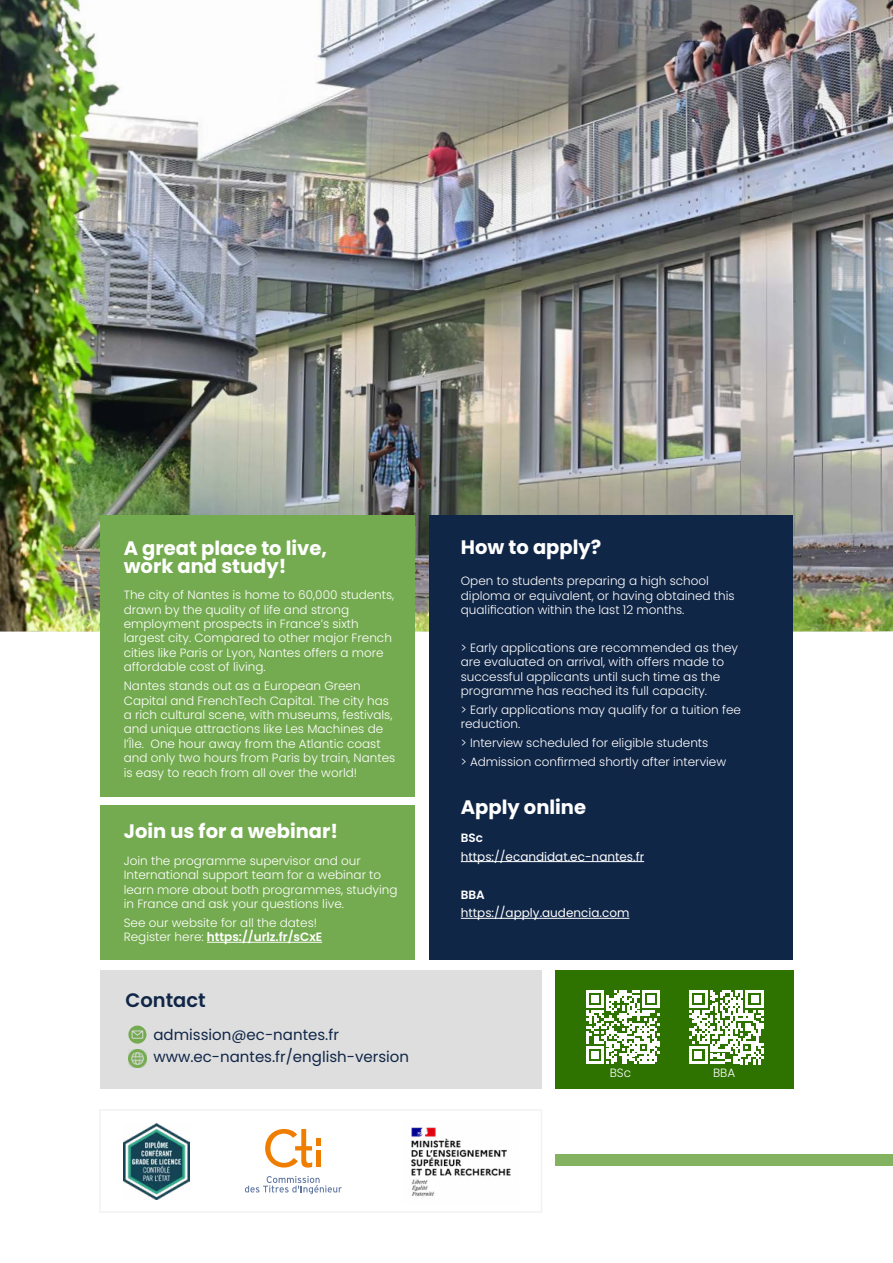
<style>
.page{position:relative;width:893px;height:1263px;background:#fff}
.page>*{position:absolute;margin:0;border:0;box-sizing:border-box;transform-origin:0 0}
.t1{font:700 19.5px/18px "Poppins";color:#fff}
.t2{font:600 19.5px "Poppins";color:#102647}
.t3{font:15px/22.5px "Poppins";color:#102647}
.t4{font:300 12px/14.4px "Poppins";color:#fff}
.t5{font:12px "Poppins";color:#fff}
.t6{font:600 12px "Poppins";color:#fff}
.s1{font-weight:600}
</style>
<div class="page">
<img style="left:0;top:0;width:893px;height:631px">
<div style="left:100px;top:516px;width:315px;height:281px;background:#75ab50"></div>
<div style="left:100px;top:806px;width:315px;height:154px;background:#75ab50"></div>
<div style="left:429px;top:516px;width:364px;height:444px;background:#102647"></div>
<div style="left:555px;top:971px;width:238px;height:118px;background:#2e7300"></div>
<div style="left:100px;top:971px;width:441px;height:118px;background:#dedede"></div>
<div style="left:99px;top:1109px;width:443px;height:104px;border:2px solid #f2f2f2"></div>
<hr style="left:461px;top:861px;width:183px;height:1px;background:#fff">
<hr style="left:461px;top:918px;width:168px;height:1px;background:#fff">
<hr style="left:207px;top:942px;width:115px;height:1px;background:#fff">
<svg style="left:586px;top:990px;width:74px;height:74px"></svg>
<svg style="left:689px;top:990px;width:75px;height:74px"></svg>
<svg style="left:128px;top:1025px;width:19px;height:18px"></svg>
<img style="left:124px;top:1124px;width:65px;height:75px">
<svg style="left:265px;top:1129px;width:56px;height:38px"></svg>
<svg style="left:245px;top:1176px;width:97px;height:18px"></svg>
<img style="left:411px;top:1127px;width:100px;height:71px">
<img style="left:128px;top:1049px;width:19px;height:18px">
<div style="left:555px;top:1154px;width:338px;height:11px;background:#83b361"></div>
<h1 class="t1" style="left:124px;top:539px;width:205px">A great place to live, work and study!</h1>
<p class="t4" style="left:124px;top:588px;width:272px">The city of Nantes is home to 60,000 students, drawn by the quality of life and strong employment prospects in France’s sixth largest city. Compared to other major French cities like Paris or Lyon, Nantes offers a more affordable cost of living.</p>
<p class="t4" style="left:124px;top:679px;width:273px">Nantes stands out as a European Green Capital and FrenchTech Capital. The city has a rich cultural scene, with museums, festivals, and unique attractions like Les Machines de l’Île. One hour away from the Atlantic coast and only two hours from Paris by train, Nantes is easy to reach from all over the world!</p>
<h1 class="t1" style="left:124px;top:822px;width:216px">Join us for a webinar!</h1>
<p class="t4" style="left:124px;top:853px;width:275px">Join the programme supervisor and our International support team for a webinar to learn more about both programmes, studying in France and ask your questions live.</p>
<p class="t4" style="left:124px;top:915px;width:200px">See our website for all the dates!<br>Register here: <span class="s1">https://urlz.fr/sCxE</span></p>
<h1 class="t2" style="left:125px;top:989px;width:82px">Contact</h1>
<p class="t3" style="left:153px;top:1023px;width:257px">admission@ec-nantes.fr www.ec-nantes.fr/english-version</p>
<h1 class="t1" style="left:461px;top:538px;width:142px">How to apply?</h1>
<p class="t4" style="left:461px;top:574px;width:275px">Open to students preparing a high school diploma or equivalent, or having obtained this qualification within the last 12 months.</p>
<p class="t4" style="left:461px;top:640px;width:279px">&gt; Early applications are recommended as they are evaluated on arrival, with offers made to successful applicants until such time as the programme has reached its full capacity.</p>
<p class="t4" style="left:461px;top:703px;width:282px">&gt; Early applications may qualify for a tuition fee reduction.</p>
<p class="t4" style="left:461px;top:734px;width:267px;line-height:18.9px">&gt; Interview scheduled for eligible students<br>&gt; Admission confirmed shortly after interview</p>
<h1 class="t1" style="left:461px;top:798px;width:127px">Apply online</h1>
<p class="t6" style="left:461px;top:831px;width:24px">BSc</p>
<p class="t5" style="left:461px;top:849px;width:185px">https://ecandidat.ec-nantes.fr</p>
<p class="t6" style="left:461px;top:887px;width:26px">BBA</p>
<p class="t5" style="left:461px;top:906px;width:170px">https://apply.audencia.com</p>
<p class="t4" style="left:610px;top:1066px;width:23px">BSc</p>
<p class="t4" style="left:713px;top:1066px;width:24px">BBA</p>
</div>
